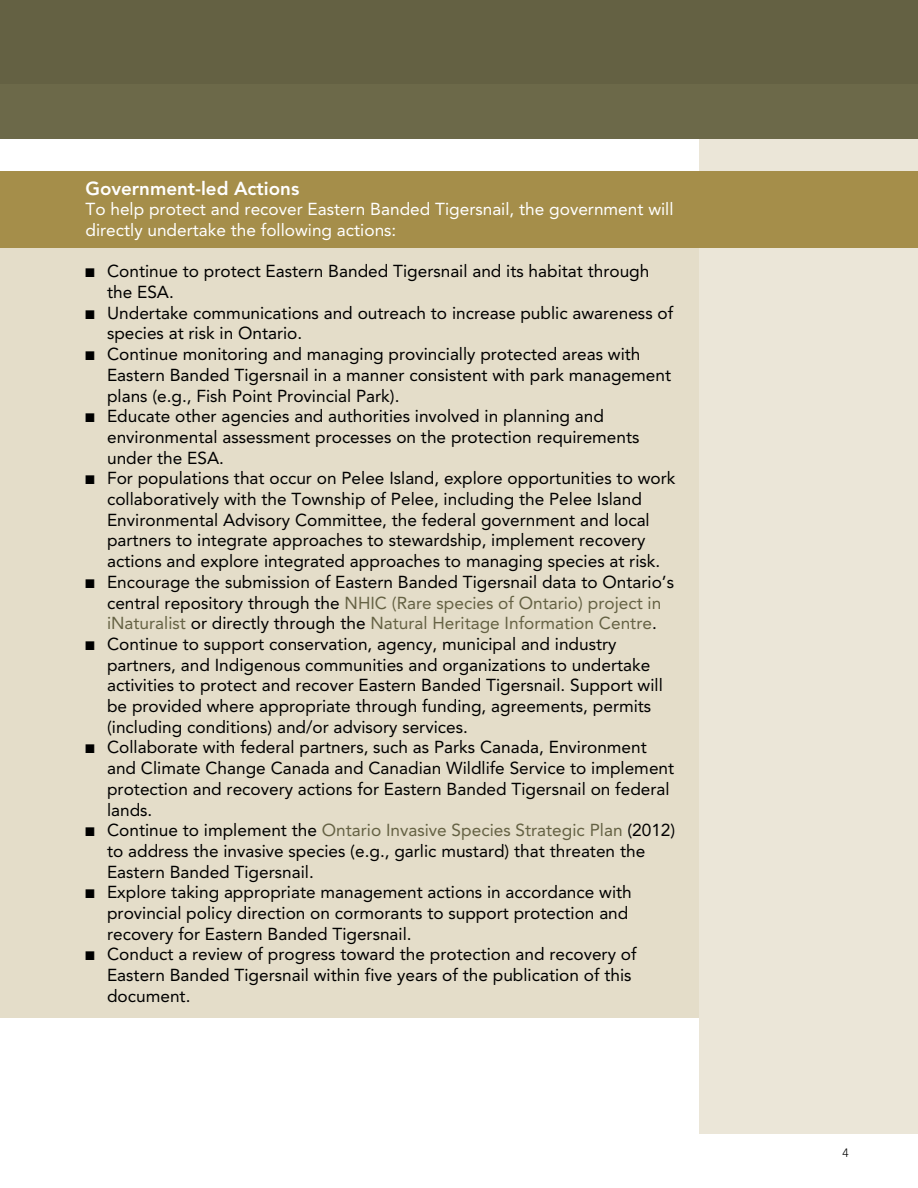
<style>
.page{position:relative;width:918px;height:1188px;background:#fff}
.page>*{position:absolute;margin:0;border:0;box-sizing:border-box;transform-origin:0 0}
.t1{font:800 18.75px "Avenir LT Std";color:#fff}
.t2{font:17.25px/20.7px "Avenir LT Std";color:#000}
.t3{font:17.25px/20.7px "Avenir LT Std";color:#fff}
.t4{font:300 12px "Avenir LT Std";color:#000}
.s1{font-family:"Monotype Sorts";font-size:12px}
.s2{color:#646143}
</style>
<div class="page">
<div style="left:0;top:174px;width:711px;height:843px;background:#e4ddc9"></div>
<div style="left:699px;top:134px;width:219px;height:1000px;background:#ebe6d8"></div>
<div style="left:0;top:171px;width:918px;height:77px;background:#a58e4a"></div>
<div style="left:0;top:0;width:918px;height:138px;background:#646143"></div>
<div style="left:1px;top:84px;width:917px;height:54px;background:#6e6b4b"></div>
<h2 class="t1" style="left:85px;top:177px;width:215px">Government-led Actions</h2>
<p class="t3" style="left:85px;top:199px;width:590px">To help protect and recover Eastern Banded Tigersnail, the government will directly undertake the following actions:</p>
<p class="t2" style="left:107px;top:261px;width:544px;text-indent:-22px"><span class="s1">N</span> Continue to protect Eastern Banded Tigersnail and its habitat through the ESA.</p>
<p class="t2" style="left:107px;top:303px;width:568px;text-indent:-22px"><span class="s1">N</span> Undertake communications and outreach to increase public awareness of species at risk in Ontario.</p>
<p class="t2" style="left:107px;top:344px;width:566px;text-indent:-22px"><span class="s1">N</span> Continue monitoring and managing provincially protected areas with<br>Eastern Banded Tigersnail in a manner consistent with park management plans (e.g., Fish Point Provincial Park).</p>
<p class="t2" style="left:107px;top:406px;width:534px;text-indent:-22px"><span class="s1">N</span> Educate other agencies and authorities involved in planning and environmental assessment processes on the protection requirements under the ESA.</p>
<p class="t2" style="left:107px;top:468px;width:570px;text-indent:-22px"><span class="s1">N</span> For populations that occur on Pelee Island, explore opportunities to work collaboratively with the Township of Pelee, including the Pelee Island Environmental Advisory Committee, the federal government and local partners to integrate approaches to stewardship, implement recovery actions and explore integrated approaches to managing species at risk.</p>
<p class="t2" style="left:85px;top:572px;width:590px;text-align:center"><span class="s1">N</span> Encourage the submission of Eastern Banded Tigersnail data to Ontario’s central repository through the <span class="s2">NHIC (Rare species of Ontario) project in iNaturalist</span> or directly through the <span class="s2">Natural Heritage Information Centre</span>.</p>
<p class="t2" style="left:107px;top:634px;width:557px;text-indent:-22px"><span class="s1">N</span> Continue to support conservation, agency, municipal and industry partners, and Indigenous communities and organizations to undertake activities to protect and recover Eastern Banded Tigersnail. Support will be provided where appropriate through funding, agreements, permits (including conditions) and/or advisory services.</p>
<p class="t2" style="left:107px;top:737px;width:569px;text-indent:-22px"><span class="s1">N</span> Collaborate with federal partners, such as Parks Canada, Environment and Climate Change Canada and Canadian Wildlife Service to implement protection and recovery actions for Eastern Banded Tigersnail on federal lands.</p>
<p class="t2" style="left:107px;top:820px;width:570px;text-indent:-22px"><span class="s1">N</span> Continue to implement the <span class="s2">Ontario Invasive Species Strategic Plan</span> (2012) to address the invasive species (e.g., garlic mustard) that threaten the<br>Eastern Banded Tigersnail.</p>
<p class="t2" style="left:107px;top:882px;width:526px;text-indent:-22px"><span class="s1">N</span> Explore taking appropriate management actions in accordance with provincial policy direction on cormorants to support protection and recovery for Eastern Banded Tigersnail.</p>
<p class="t2" style="left:107px;top:944px;width:531px;text-indent:-22px"><span class="s1">N</span> Conduct a review of progress toward the protection and recovery of<br>Eastern Banded Tigersnail within five years of the publication of this document.</p>
<p class="t4" style="left:842px;top:1146px;width:8px">4</p>
</div>
